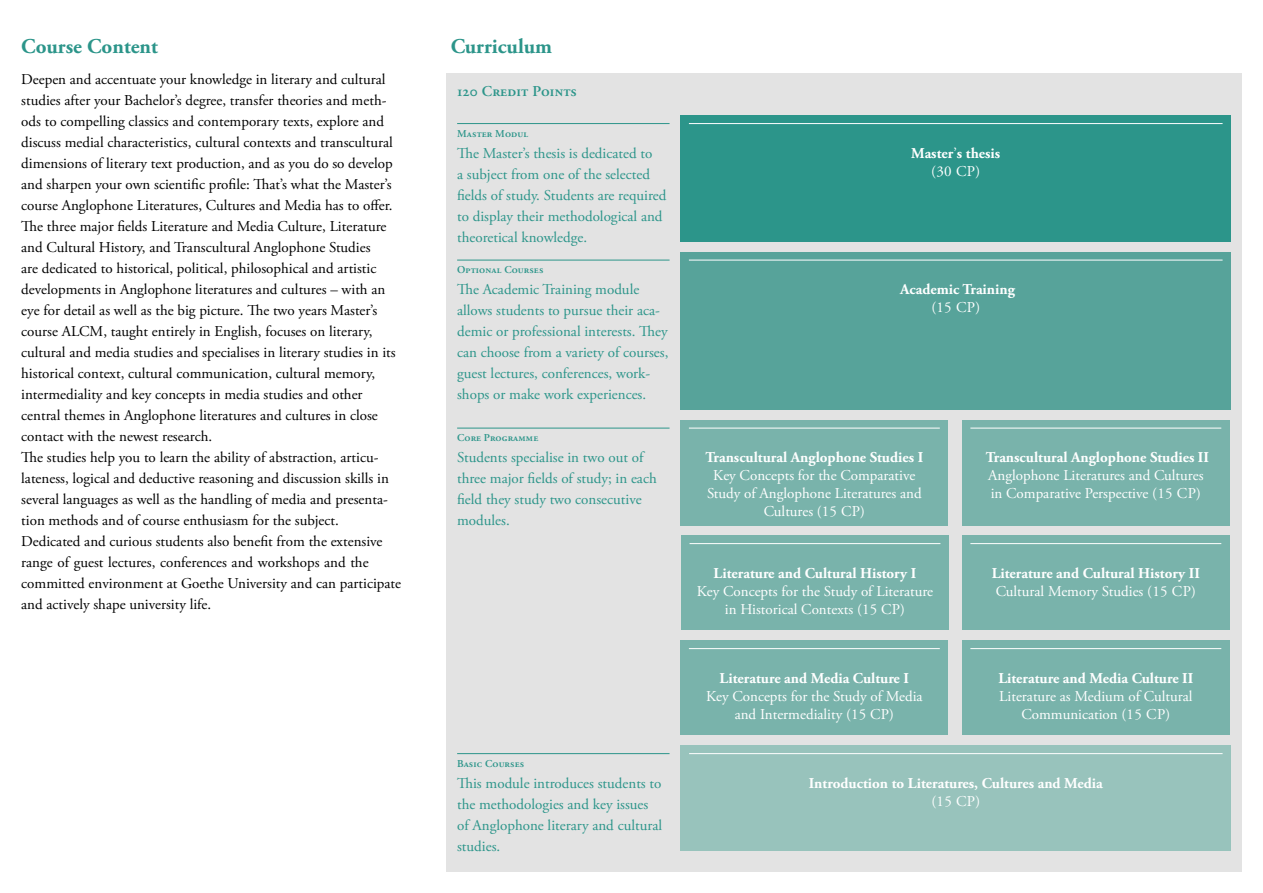
<style>
.page{position:relative;width:1263px;height:893px;background:#fff}
.page>*{position:absolute;margin:0;border:0;box-sizing:border-box;transform-origin:0 0}
.t1{font:700 21px "Adobe Garamond Pro";color:#2c958a}
.t2{font:15px/21px "Adobe Garamond Pro";color:#000}
.t3{font:15px/21px "Adobe Garamond Pro";color:#2c958a}
.t4{font:15px/18px "Adobe Garamond Pro";color:#fff;text-align:center}
.t5{font:700 15px/18px "Adobe Garamond Pro";color:#fff;text-align:center}
.t6{font:15px "Adobe Garamond Semibold SC";letter-spacing:.01em;color:#2c958a}
.t7{font:10.5px "Adobe Garamond Semibold SC";letter-spacing:.01em;color:#2c958a}
.s1{font-weight:400}
</style>
<div class="page">
<div style="left:446px;top:74px;width:796px;height:798px;background:#e3e3e3"></div>
<div style="left:681px;top:746px;width:550px;height:105px;background:#98c3bc"></div>
<hr style="left:689px;top:753px;width:533px;height:1px;background:#fff">
<div style="left:680px;top:420px;width:268px;height:105px;background:#79b3ab"></div>
<hr style="left:689px;top:428px;width:251px;height:1px;background:#fff">
<div style="left:681px;top:536px;width:268px;height:94px;background:#79b3ab"></div>
<hr style="left:689px;top:543px;width:251px;height:1px;background:#fff">
<div style="left:680px;top:641px;width:268px;height:94px;background:#79b3ab"></div>
<hr style="left:689px;top:648px;width:251px;height:1px;background:#fff">
<div style="left:962px;top:420px;width:268px;height:105px;background:#79b3ab"></div>
<hr style="left:970px;top:428px;width:251px;height:1px;background:#fff">
<div style="left:962px;top:536px;width:268px;height:94px;background:#79b3ab"></div>
<hr style="left:970px;top:543px;width:251px;height:1px;background:#fff">
<div style="left:962px;top:641px;width:268px;height:94px;background:#79b3ab"></div>
<hr style="left:970px;top:648px;width:251px;height:1px;background:#fff">
<div style="left:680px;top:252px;width:551px;height:158px;background:#57a39a"></div>
<hr style="left:689px;top:260px;width:533px;height:1px;background:#fff">
<div style="left:680px;top:116px;width:551px;height:126px;background:#2c958a"></div>
<hr style="left:689px;top:123px;width:533px;height:1px;background:#fff">
<hr style="left:457px;top:123px;width:212px;height:1px;background:#2c958a">
<hr style="left:457px;top:260px;width:212px;height:1px;background:#2c958a">
<hr style="left:457px;top:428px;width:212px;height:1px;background:#2c958a">
<hr style="left:457px;top:753px;width:212px;height:1px;background:#2c958a">
<h1 class="t1" style="left:21px;top:34px;width:138px">Course Content</h1>
<p class="t2" style="left:21px;top:69px;width:381px">Deepen and accentuate your knowledge in literary and cultural studies after your Bachelor’s degree, transfer theories and meth&shy;ods to compelling classics and contemporary texts, explore and discuss medial characteristics, cultural contexts and transcultural dimensions of literary text production, and as you do so develop and sharpen your own scientific profile: That’s what the Master’s course Anglophone Literatures, Cultures and Media has to offer.<br>The three major fields Literature and Media Culture, Literature and Cultural History, and Transcultural Anglophone Studies<br>are dedicated to historical, political, philosophical and artistic developments in Anglophone literatures and cultures – with an eye for detail as well as the big picture. The two years Master’s course ALCM, taught entirely in English, focuses on literary, cultural and media studies and specialises in literary studies in its historical context, cultural communication, cultural memory, intermediality and key concepts in media studies and other central themes in Anglophone literatures and cultures in close contact with the newest research.<br>The studies help you to learn the ability of abstraction, articu&shy;lateness, logical and deductive reasoning and discussion skills in several languages as well as the handling of media and presenta&shy;tion methods and of course enthusiasm for the subject.<br>Dedicated and curious students also benefit from the extensive range of guest lectures, conferences and workshops and the committed environment at Goethe University and can participate and actively shape university life.</p>
<h1 class="t1" style="left:451px;top:34px;width:103px">Curriculum</h1>
<p class="t6" style="left:457px;top:83px;width:121px">120 Credit Points</p>
<p class="t7" style="left:457px;top:127px;width:73px">Master Modul</p>
<p class="t3" style="left:457px;top:143px;width:211px">The Master’s thesis is dedicated to<br>a subject from one of the selected fields of study. Students are required to display their methodological and theoretical knowledge.</p>
<p class="t7" style="left:457px;top:264px;width:88px">Optional Courses</p>
<p class="t3" style="left:457px;top:279px;width:213px">The Academic Training module allows students to pursue their aca&shy;demic or professional interests. They can choose from a variety of courses, guest lectures, conferences, work&shy;shops or make work experiences.</p>
<p class="t7" style="left:457px;top:432px;width:83px">Core Programme</p>
<p class="t3" style="left:457px;top:447px;width:201px">Students specialise in two out of three major fields of study; in each field they study two consecutive modules.</p>
<p class="t7" style="left:457px;top:757px;width:69px">Basic Courses</p>
<p class="t3" style="left:457px;top:773px;width:206px">This module introduces students to the methodologies and key issues of Anglophone literary and cultural studies.</p>
<p class="t5" style="left:911px;top:144px;width:91px">Master<span class="s1">’</span>s thesis <span class="s1">(30 CP)</span></p>
<p class="t5" style="left:900px;top:281px;width:117px">Academic Training</p>
<p class="t4" style="left:931px;top:299px;width:50px">(15 CP)</p>
<p class="t5" style="left:705px;top:449px;width:219px">Transcultural Anglophone Studies I</p>
<p class="t4" style="left:707px;top:467px;width:216px">Key Concepts for the Comparative<br>Study of Anglophone Literatures and<br>Cultures (15 CP)</p>
<p class="t5" style="left:714px;top:564px;width:203px">Literature and Cultural History I</p>
<p class="t4" style="left:697px;top:582px;width:238px">Key Concepts for the Study of Literature in Historical Contexts (15 CP)</p>
<p class="t5" style="left:720px;top:669px;width:190px">Literature and Media Culture I</p>
<p class="t4" style="left:706px;top:687px;width:218px">Key Concepts for the Study of Media and Intermediality (15 CP)</p>
<p class="t5" style="left:986px;top:449px;width:219px">Transcultural Anglophone Studies II</p>
<p class="t4" style="left:988px;top:467px;width:217px;text-align:left">Anglophone Literatures and Cultures in Comparative Perspective (15 CP)</p>
<p class="t5" style="left:992px;top:564px;width:204px">Literature and Cultural History II</p>
<p class="t4" style="left:996px;top:582px;width:202px">Cultural Memory Studies (15 CP)</p>
<p class="t5" style="left:998px;top:669px;width:191px">Literature and Media Culture II</p>
<p class="t4" style="left:999px;top:687px;width:195px">Literature as Medium of Cultural<br>Communication (15 CP)</p>
<p class="t5" style="left:809px;top:774px;width:295px">Introduction to Literatures, Cultures and Media</p>
<p class="t4" style="left:931px;top:792px;width:50px">(15 CP)</p>
</div>
